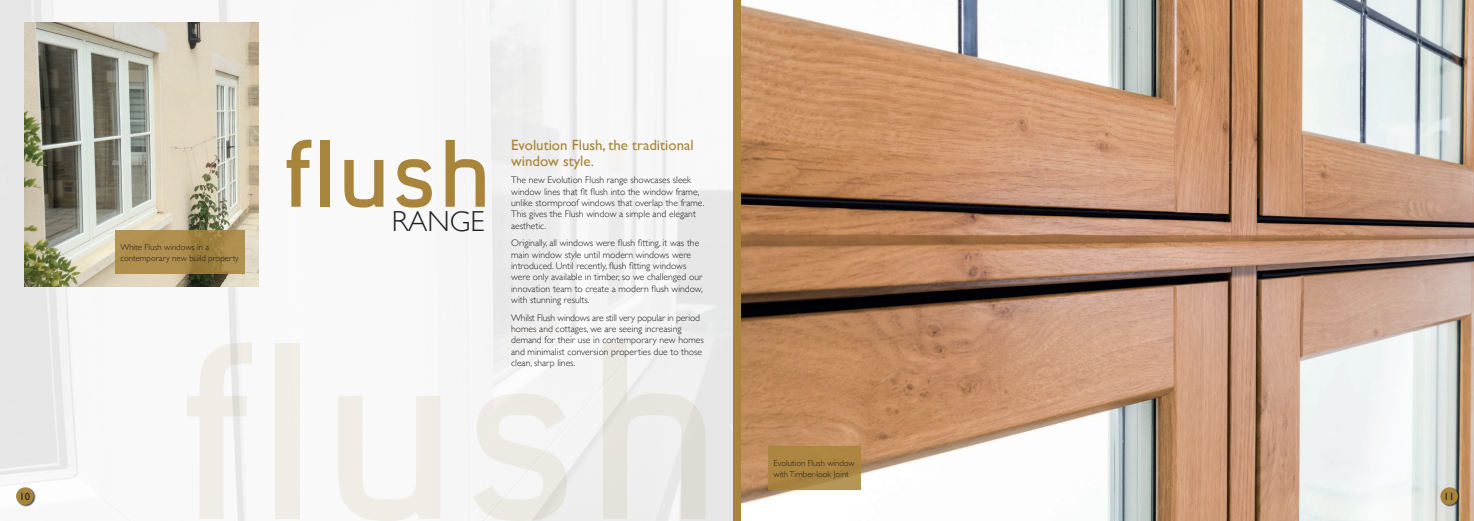
<style>
.page{position:relative;width:1474px;height:521px;background:#fff}
.page>*{position:absolute;margin:0;border:0;box-sizing:border-box;transform-origin:0 0}
.t1{font:300 28.88px "Gill Sans";color:#231f20}
.t2{font:14.88px/15.8px "Gill Sans";color:#a9843b}
.t3{font:10.5px "Gill Sans";color:#231f20}
.t4{font:300 9.62px/11.4px "Gill Sans";color:#231f20}
.t5{font:300 8.75px/10.5px "Gill Sans";color:#231f20}
</style>
<div class="page">
<img style="left:0;top:0;width:733px;height:521px">
<img style="left:740px;top:0;width:733px;height:521px">
<div style="left:16px;top:487px;width:19px;height:20px;background:#231f20;opacity:.75"></div>
<div style="left:16px;top:487px;width:17px;height:18px;background:#a9843b;border-radius:50%"></div>
<div style="left:1440px;top:487px;width:19px;height:20px;background:#231f20;opacity:.75"></div>
<div style="left:1440px;top:487px;width:17px;height:18px;background:#a9843b;border-radius:50%"></div>
<svg style="left:286px;top:140px;width:25px;height:67px"></svg>
<div style="left:320px;top:140px;width:9px;height:67px;background:#a9843b"></div>
<svg style="left:344px;top:160px;width:39px;height:48px"></svg>
<svg style="left:396px;top:159px;width:36px;height:49px"></svg>
<svg style="left:445px;top:140px;width:40px;height:67px"></svg>
<svg style="left:187px;top:342px;width:65px;height:177px"></svg>
<div style="left:275px;top:343px;width:24px;height:176px;background:#f1ede6"></div>
<svg style="left:338px;top:396px;width:102px;height:125px"></svg>
<svg style="left:473px;top:393px;width:94px;height:128px"></svg>
<svg style="left:603px;top:343px;width:102px;height:176px"></svg>
<img style="left:25px;top:22px;width:234px;height:264px">
<svg style="left:115px;top:231px;width:129px;height:43px;background:#aa8a49"></svg>
<div style="left:733px;top:0;width:7px;height:521px;background:#a9843b"></div>
<div style="left:768px;top:446px;width:93px;height:44px;background:#a9843b"></div>
<p class="t5" style="left:120px;top:242px;width:120px">White Flush windows in a contemporary new build property</p>
<h1 class="t1" style="left:392px;top:198px;width:94px">RANGE</h1>
<h2 class="t2" style="left:511px;top:137px;width:184px">Evolution Flush, the traditional window style.</h2>
<p class="t4" style="left:511px;top:174px;width:195px">The new Evolution Flush range showcases sleek window lines that fit flush into the window frame, unlike stormproof windows that overlap the frame.<br>This gives the Flush window a simple and elegant aesthetic.</p>
<p class="t4" style="left:511px;top:237px;width:193px">Originally, all windows were flush fitting, it was the main window style until modern windows were introduced. Until recently, flush fitting windows were only available in timber, so we challenged our innovation team to create a modern flush window, with stunning results.</p>
<p class="t4" style="left:511px;top:311px;width:194px">Whilst Flush windows are still very popular in period homes and cottages, we are seeing increasing demand for their use in contemporary new homes and minimalist conversion properties due to those clean, sharp lines.</p>
<p class="t5" style="left:773px;top:457px;width:83px">Evolution Flush window with Timber-look Joint</p>
<p class="t3" style="left:20px;top:490px;width:12px">10</p>
<p class="t3" style="left:1443px;top:490px;width:12px">11</p>
</div>
